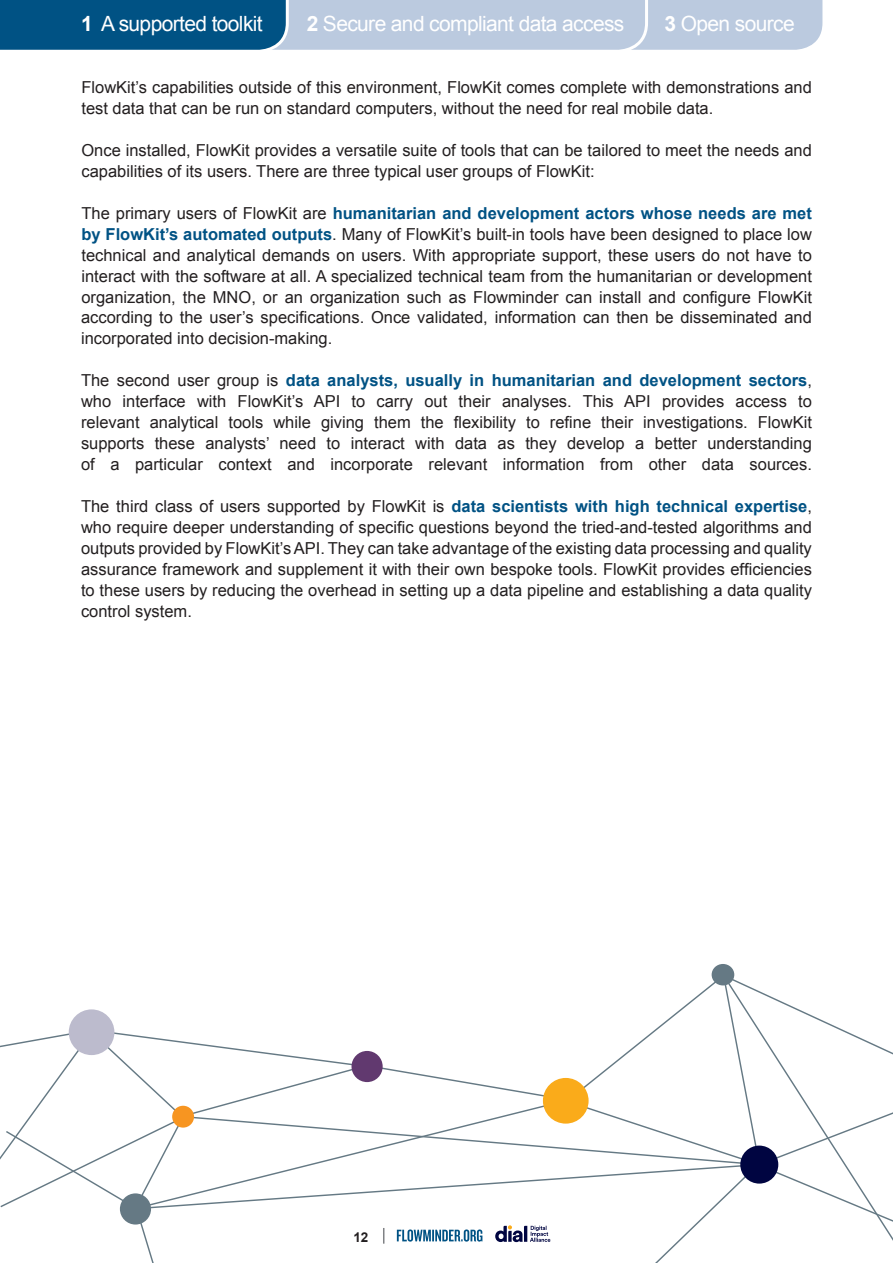
<style>
.page{position:relative;width:893px;height:1263px;background:#fff}
.page>*{position:absolute;margin:0;border:0;box-sizing:border-box;transform-origin:0 0}
.t1{font:21px "Arial";letter-spacing:-.03em;color:#fff}
.t2{font:16.5px/21px "Arial";color:#231f20}
.t3{font:700 13.5px "Arial";color:#231f20}
.s1{font-weight:700}
.s2{font-weight:700;color:#005284}
</style>
<div class="page">
<svg style="left:0;top:0;width:823px;height:50px;background:#7ca1c0"></svg>
<svg style="left:0;top:973px;width:893px;height:290px"></svg>
<div style="left:543px;top:1078px;width:46px;height:45px;background:#faab1a;border-radius:50%"></div>
<div style="left:740px;top:1145px;width:38px;height:38px;background:#000541;border-radius:50%"></div>
<div style="left:172px;top:1106px;width:22px;height:21px;background:#f79521;border-radius:50%"></div>
<div style="left:69px;top:1009px;width:45px;height:46px;background:#bcbbcd;border-radius:50%"></div>
<div style="left:351px;top:1051px;width:32px;height:31px;background:#61396f;border-radius:50%"></div>
<div style="left:120px;top:1193px;width:31px;height:31px;background:#657984;border-radius:50%"></div>
<div style="left:712px;top:964px;width:22px;height:21px;background:#657984;border-radius:50%"></div>
<p class="t1" style="left:81px;top:10px;width:183px"><span class="s1">1</span> A supported toolkit</p>
<p class="t1" style="left:307px;top:10px;width:319px"><span class="s1">2</span> Secure and compliant data access</p>
<p class="t1" style="left:664px;top:10px;width:132px"><span class="s1">3</span> Open source</p>
<p class="t2" style="left:81px;top:77px;width:732px">FlowKit’s capabilities outside of this environment, FlowKit comes complete with demonstrations and test data that can be run on standard computers, without the need for real mobile data.</p>
<p class="t2" style="left:81px;top:140px;width:732px">Once installed, FlowKit provides a versatile suite of tools that can be tailored to meet the needs and capabilities of its users. There are three typical user groups of FlowKit:</p>
<p class="t2" style="left:81px;top:203px;width:732px;text-align:justify">The primary users of FlowKit are <span class="s2">humanitarian and development actors whose needs are met by FlowKit’s automated outputs</span>. Many of FlowKit’s built-in tools have been designed to place low technical and analytical demands on users. With appropriate support, these users do not have to interact with the software at all. A specialized technical team from the humanitarian or development organization, the MNO, or an organization such as Flowminder can install and configure FlowKit</p>
<p class="t2" style="left:81px;top:306px;width:732px">according to the user’s specifications. Once validated, information can then be disseminated and incorporated into decision-making.</p>
<p class="t2" style="left:81px;top:369px;width:732px;text-align:justify">The second user group is <span class="s2">data analysts, usually in humanitarian and development sectors</span>, who interface with FlowKit’s API to carry out their analyses. This API provides access to relevant analytical tools while giving them the flexibility to refine their investigations. FlowKit supports these analysts’ need to interact with data as they develop a better understanding of a particular context and incorporate relevant information from other data sources.</p>
<p class="t2" style="left:81px;top:495px;width:732px;text-align:justify">The third class of users supported by FlowKit is <span class="s2">data scientists with high technical expertise</span>, who require deeper understanding of specific questions beyond the tried-and-tested algorithms and outputs provided by FlowKit’s API. They can take advantage of the existing data processing and quality assurance framework and supplement it with their own bespoke tools. FlowKit provides efficiencies to these users by reducing the overhead in setting up a data pipeline and establishing a data quality control system.</p>
<p class="t3" style="left:353px;top:1228px;width:17px">12</p>
</div>
